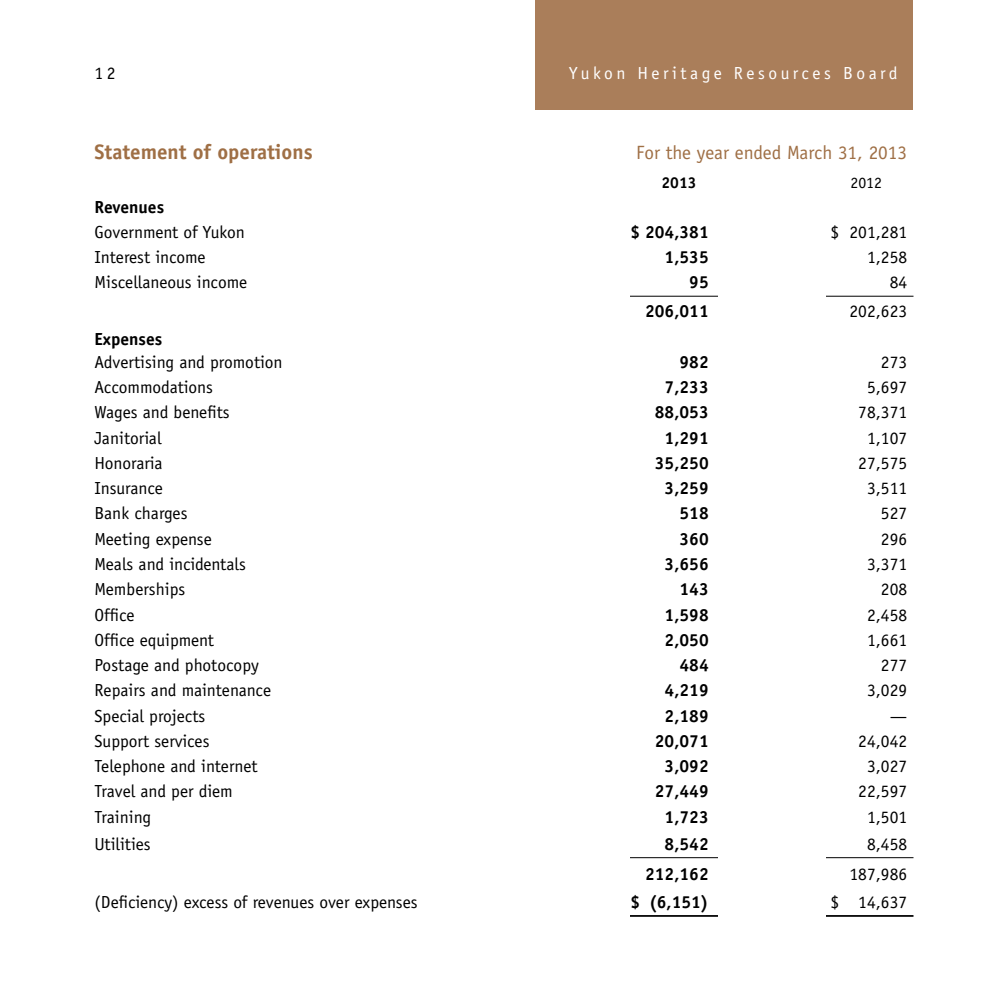
<style>
.page{position:relative;width:1008px;height:1008px;background:#fff}
.page>*{position:absolute;margin:0;border:0;box-sizing:border-box;transform-origin:0 0}
.t1{font:700 21px "Officina Sans";color:#9f6f45}
.t2{font:19.25px "Officina Sans";color:#9f6f45}
.t3{font:17.5px "Officina Sans";color:#000}
.t4{font:700 17.5px "Officina Sans";color:#000}
.t5{font:17.5px "Officina Sans";letter-spacing:.2em;color:#fff}
.t6{font:700 15.75px "Officina Sans";color:#000}
.t7{font:15.75px "Officina Sans";color:#000}
</style>
<div class="page">
<hr style="left:630px;top:296px;width:284px;height:1px;background:#000">
<hr style="left:630px;top:857px;width:284px;height:1px;background:#000">
<hr style="left:630px;top:915px;width:284px;height:2px;background:#000">
<div style="left:719px;top:233px;width:107px;height:708px;background:#fff"></div>
<div style="left:536px;top:0;width:378px;height:110px;background:#aa7e5a"></div>
<p class="t3" style="left:94px;top:63px;width:22px">12</p>
<p class="t5" style="left:569px;top:63px;width:330px">Yukon Heritage Resources Board</p>
<p class="t1" style="left:94px;top:139px;width:220px">Statement of operations</p>
<p class="t2" style="left:636px;top:141px;width:272px">For the year ended March 31, 2013</p>
<p class="t6" style="left:662px;top:173px;width:37px">2013</p>
<p class="t7" style="left:850px;top:173px;width:33px">2012</p>
<p class="t4" style="left:94px;top:196px;width:71px">Revenues</p>
<p class="t3" style="left:94px;top:222px;width:152px">Government of Yukon</p>
<p class="t4" style="left:630px;top:221px;width:80px">$ 204,381</p>
<p class="t3" style="left:830px;top:222px;width:78px">$ 201,281</p>
<p class="t3" style="left:94px;top:247px;width:113px">Interest income</p>
<p class="t4" style="left:665px;top:246px;width:46px">1,535</p>
<p class="t3" style="left:867px;top:247px;width:42px">1,258</p>
<p class="t3" style="left:94px;top:272px;width:154px">Miscellaneous income</p>
<p class="t4" style="left:689px;top:271px;width:21px">95</p>
<p class="t3" style="left:890px;top:272px;width:19px">84</p>
<p class="t4" style="left:645px;top:300px;width:65px">206,011</p>
<p class="t3" style="left:850px;top:301px;width:59px">202,623</p>
<p class="t4" style="left:94px;top:328px;width:69px">Expenses</p>
<p class="t3" style="left:94px;top:352px;width:190px">Advertising and promotion</p>
<p class="t4" style="left:680px;top:351px;width:31px">982</p>
<p class="t3" style="left:881px;top:352px;width:28px">273</p>
<p class="t3" style="left:94px;top:377px;width:120px">Accommodations</p>
<p class="t4" style="left:665px;top:376px;width:46px">7,233</p>
<p class="t3" style="left:867px;top:377px;width:42px">5,697</p>
<p class="t3" style="left:94px;top:402px;width:137px">Wages and benefits</p>
<p class="t4" style="left:655px;top:401px;width:55px">88,053</p>
<p class="t3" style="left:858px;top:402px;width:50px">78,371</p>
<p class="t3" style="left:94px;top:427px;width:69px">Janitorial</p>
<p class="t4" style="left:665px;top:427px;width:46px">1,291</p>
<p class="t3" style="left:867px;top:427px;width:42px">1,107</p>
<p class="t3" style="left:94px;top:453px;width:70px">Honoraria</p>
<p class="t4" style="left:655px;top:452px;width:55px">35,250</p>
<p class="t3" style="left:858px;top:453px;width:50px">27,575</p>
<p class="t3" style="left:94px;top:478px;width:70px">Insurance</p>
<p class="t4" style="left:665px;top:477px;width:46px">3,259</p>
<p class="t3" style="left:867px;top:478px;width:42px">3,511</p>
<p class="t3" style="left:94px;top:503px;width:95px">Bank charges</p>
<p class="t4" style="left:680px;top:503px;width:31px">518</p>
<p class="t3" style="left:881px;top:503px;width:28px">527</p>
<p class="t3" style="left:94px;top:529px;width:119px">Meeting expense</p>
<p class="t4" style="left:680px;top:528px;width:31px">360</p>
<p class="t3" style="left:881px;top:529px;width:28px">296</p>
<p class="t3" style="left:94px;top:554px;width:153px">Meals and incidentals</p>
<p class="t4" style="left:665px;top:553px;width:46px">3,656</p>
<p class="t3" style="left:867px;top:554px;width:42px">3,371</p>
<p class="t3" style="left:94px;top:579px;width:92px">Memberships</p>
<p class="t4" style="left:680px;top:578px;width:31px">143</p>
<p class="t3" style="left:881px;top:579px;width:28px">208</p>
<p class="t3" style="left:94px;top:604px;width:42px">Office</p>
<p class="t4" style="left:665px;top:604px;width:46px">1,598</p>
<p class="t3" style="left:867px;top:604px;width:42px">2,458</p>
<p class="t3" style="left:94px;top:630px;width:121px">Office equipment</p>
<p class="t4" style="left:665px;top:629px;width:46px">2,050</p>
<p class="t3" style="left:867px;top:630px;width:42px">1,661</p>
<p class="t3" style="left:94px;top:655px;width:166px">Postage and photocopy</p>
<p class="t4" style="left:680px;top:654px;width:31px">484</p>
<p class="t3" style="left:881px;top:655px;width:28px">277</p>
<p class="t3" style="left:94px;top:680px;width:178px">Repairs and maintenance</p>
<p class="t4" style="left:665px;top:679px;width:46px">4,219</p>
<p class="t3" style="left:867px;top:680px;width:42px">3,029</p>
<p class="t3" style="left:94px;top:705px;width:112px">Special projects</p>
<p class="t4" style="left:665px;top:705px;width:46px">2,189</p>
<p class="t3" style="left:890px;top:705px;width:19px">—</p>
<p class="t3" style="left:94px;top:731px;width:117px">Support services</p>
<p class="t4" style="left:655px;top:730px;width:55px">20,071</p>
<p class="t3" style="left:858px;top:731px;width:50px">24,042</p>
<p class="t3" style="left:94px;top:756px;width:165px">Telephone and internet</p>
<p class="t4" style="left:665px;top:755px;width:46px">3,092</p>
<p class="t3" style="left:867px;top:756px;width:42px">3,027</p>
<p class="t3" style="left:94px;top:781px;width:140px">Travel and per diem</p>
<p class="t4" style="left:655px;top:781px;width:55px">27,449</p>
<p class="t3" style="left:858px;top:781px;width:50px">22,597</p>
<p class="t3" style="left:94px;top:807px;width:58px">Training</p>
<p class="t4" style="left:665px;top:806px;width:46px">1,723</p>
<p class="t3" style="left:867px;top:807px;width:42px">1,501</p>
<p class="t3" style="left:94px;top:834px;width:58px">Utilities</p>
<p class="t4" style="left:665px;top:833px;width:46px">8,542</p>
<p class="t3" style="left:867px;top:834px;width:42px">8,458</p>
<p class="t4" style="left:645px;top:864px;width:65px">212,162</p>
<p class="t3" style="left:850px;top:864px;width:59px">187,986</p>
<p class="t3" style="left:94px;top:891px;width:325px">(Deficiency) excess of revenues over expenses</p>
<p class="t4" style="left:630px;top:891px;width:80px">$ (6,151)</p>
<p class="t3" style="left:830px;top:891px;width:78px">$ 14,637</p>
</div>
